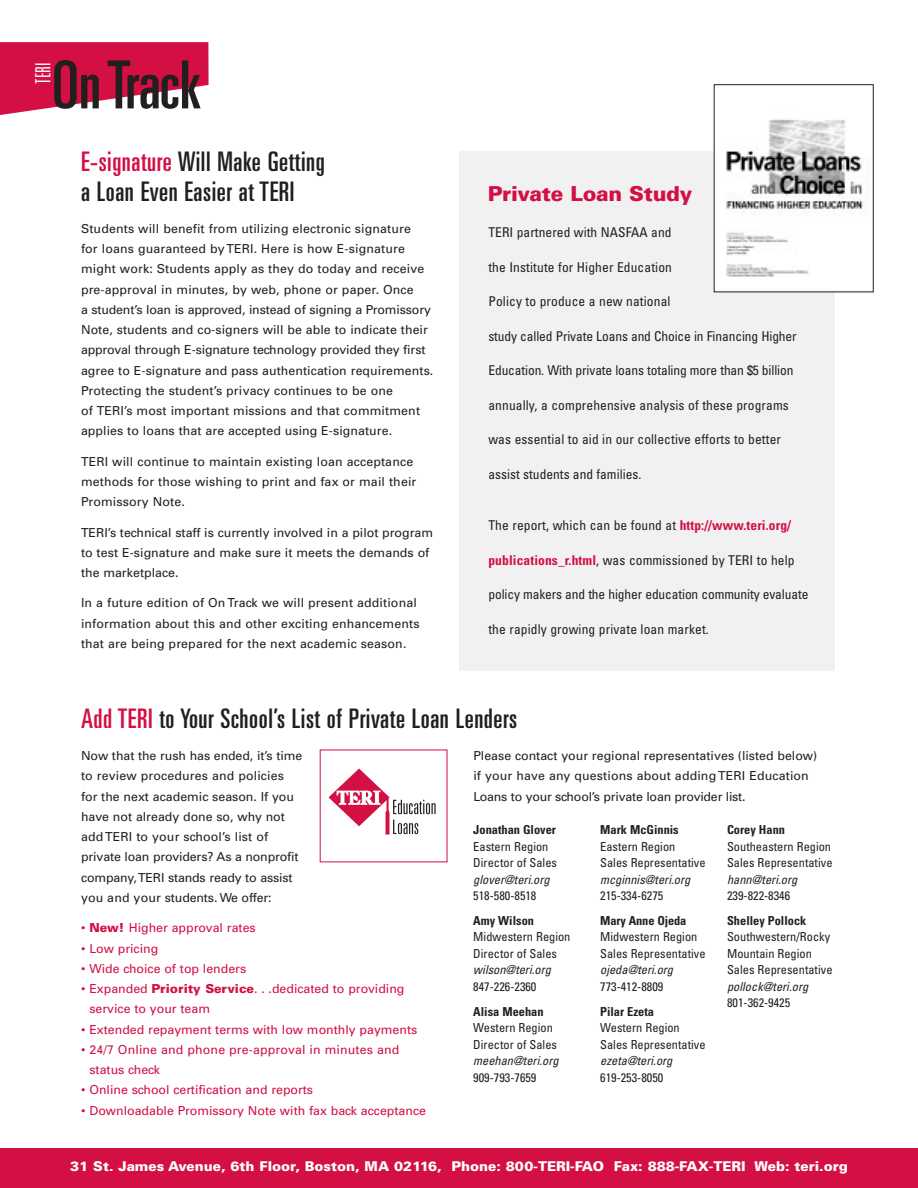
<style>
.page{position:relative;width:918px;height:1188px;background:#fff}
.page>*{position:absolute;margin:0;border:0;box-sizing:border-box;transform-origin:0 0}
.t1{font:ultra-condensed 66.3px "Univers";color:#231f1f}
.t2{font:ultra-condensed 27px/30px "Univers";letter-spacing:.02em;color:#231f1f}
.t3{font:300 ultra-condensed 21px "Univers";color:#fff}
.t4{font:900 20.7px "Univers";letter-spacing:-.015em;color:#d30f44}
.t5{font:condensed 13.5px "Univers";letter-spacing:.01em;color:#231f1f}
.t6{font:condensed 13.5px "Univers";letter-spacing:-.01em;color:#231f1f}
.t7{font:900 13.5px "Univers";color:#fff}
.t8{font:12.3px/20.2px "Univers";letter-spacing:.01em;color:#231f1f}
.t9{font:condensed 12.3px/16.5px "Univers";color:#231f1f}
.t10{font:12.3px/20.2px "Univers";color:#d30f44}
.t11{font:italic condensed 12.3px "Univers";color:#231f1f}
.t12{font:700 condensed 12.3px "Univers";color:#231f1f}
.s1{color:#d30f44}
.s2{font-weight:700;color:#d30f44}
.s3{font-weight:900}
</style>
<div class="page">
<div style="left:459px;top:151px;width:375px;height:520px;background:#f1f1f2"></div>
<div style="left:0;top:1148px;width:918px;height:40px;background:#d30f44"></div>
<svg style="left:0;top:42px;width:209px;height:73px"></svg>
<img style="left:716px;top:119px;width:147px;height:171px">
<div style="left:714px;top:84px;width:160px;height:208px;border:1px solid #231f1f"></div>
<svg style="left:328px;top:768px;width:108px;height:67px"></svg>
<h1 class="t1" style="left:52px;top:61px;width:150px">OnTrack</h1>
<h3 class="t3" style="left:35px;top:84px;width:23px;rotate:-90deg">TERI</h3>
<h2 class="t2" style="left:81px;top:149px;width:245px"><span class="s1">E-signature</span> Will Make Getting a Loan Even Easier at TERI</h2>
<p class="t8" style="left:81px;top:219px;width:354px">Students will benefit from utilizing electronic signature<br>for loans guaranteed by TERI. Here is how E-signature might work: Students apply as they do today and receive pre-approval in minutes, by web, phone or paper. Once<br>a student’s loan is approved, instead of signing a Promissory Note, students and co-signers will be able to indicate their approval through E-signature technology provided they first agree to E-signature and pass authentication requirements.<br>Protecting the student’s privacy continues to be one<br>of TERI’s most important missions and that commitment applies to loans that are accepted using E-signature.</p>
<p class="t8" style="left:81px;top:452px;width:337px">TERI will continue to maintain existing loan acceptance methods for those wishing to print and fax or mail their<br>Promissory Note.</p>
<p class="t8" style="left:81px;top:523px;width:354px">TERI’s technical staff is currently involved in a pilot program to test E-signature and make sure it meets the demands of the marketplace.</p>
<p class="t8" style="left:81px;top:594px;width:340px">In a future edition of On Track we will present additional information about this and other exciting enhancements that are being prepared for the next academic season.</p>
<h3 class="t4" style="left:488px;top:186px;width:206px">Private Loan Study</h3>
<p class="t5" style="left:488px;top:227px;width:185px">TERI partnered with NASFAA and</p>
<p class="t5" style="left:488px;top:262px;width:185px">the Institute for Higher Education</p>
<p class="t5" style="left:488px;top:296px;width:184px">Policy to produce a new national</p>
<p class="t6" style="left:488px;top:331px;width:310px">study called Private Loans and Choice in Financing Higher</p>
<p class="t6" style="left:488px;top:365px;width:307px">Education. With private loans totaling more than $5 billion</p>
<p class="t5" style="left:488px;top:400px;width:302px">annually, a comprehensive analysis of these programs</p>
<p class="t5" style="left:488px;top:434px;width:294px">was essential to aid in our collective efforts to better</p>
<p class="t5" style="left:488px;top:469px;width:155px">assist students and families.</p>
<p class="t5" style="left:488px;top:521px;width:304px">The report, which can be found at <span class="s2">http://www.teri.org/</span></p>
<p class="t5" style="left:488px;top:555px;width:308px"><span class="s2">publications_r.html</span>, was commissioned by TERI to help</p>
<p class="t6" style="left:488px;top:590px;width:322px">policy makers and the higher education community evaluate</p>
<p class="t5" style="left:488px;top:624px;width:222px">the rapidly growing private loan market.</p>
<h2 class="t2" style="left:81px;top:706px;width:438px"><span class="s1">Add TERI</span> to Your School’s List of Private Loan Lenders</h2>
<p class="t8" style="left:81px;top:747px;width:223px">Now that the rush has ended, it’s time to review procedures and policies for the next academic season. If you have not already done so, why not add TERI to your school’s list of private loan providers? As a nonprofit company, TERI stands ready to assist you and your students. We offer:</p>
<p class="t10" style="left:81px;top:919px;width:176px">• <span class="s3">New!</span> Higher approval rates</p>
<p class="t10" style="left:81px;top:939px;width:79px">• Low pricing</p>
<p class="t10" style="left:81px;top:959px;width:167px">• Wide choice of top lenders</p>
<p class="t10" style="left:89px;top:980px;width:317px;text-indent:-8px">• Expanded <span class="s3">Priority Service</span>. . .dedicated to providing service to your team</p>
<p class="t10" style="left:81px;top:1020px;width:338px">• Extended repayment terms with low monthly payments</p>
<p class="t10" style="left:89px;top:1040px;width:311px;text-indent:-8px">• 24/7 Online and phone pre-approval in minutes and status check</p>
<p class="t10" style="left:81px;top:1081px;width:233px">• Online school certification and reports</p>
<p class="t10" style="left:81px;top:1101px;width:347px">• Downloadable Promissory Note with fax back acceptance</p>
<p class="t8" style="left:473px;top:747px;width:345px">Please contact your regional representatives (listed below) if your have any questions about adding TERI Education<br>Loans to your school’s private loan provider list.</p>
<p class="t12" style="left:473px;top:825px;width:84px">Jonathan Glover</p>
<p class="t9" style="left:473px;top:839px;width:85px">Eastern Region<br>Director of Sales</p>
<p class="t11" style="left:473px;top:875px;width:78px">glover@teri.org</p>
<p class="t9" style="left:473px;top:889px;width:65px">518-580-8518</p>
<p class="t12" style="left:473px;top:916px;width:62px">Amy Wilson</p>
<p class="t9" style="left:473px;top:930px;width:99px">Midwestern Region<br>Director of Sales</p>
<p class="t11" style="left:473px;top:966px;width:79px">wilson@teri.org</p>
<p class="t9" style="left:473px;top:979px;width:65px">847-226-2360</p>
<p class="t12" style="left:473px;top:1007px;width:72px">Alisa Meehan</p>
<p class="t9" style="left:473px;top:1021px;width:85px">Western Region<br>Director of Sales</p>
<p class="t11" style="left:473px;top:1056px;width:87px">meehan@teri.org</p>
<p class="t9" style="left:473px;top:1070px;width:65px">909-793-7659</p>
<p class="t12" style="left:727px;top:825px;width:60px">Corey Hann</p>
<p class="t9" style="left:727px;top:839px;width:107px">Southeastern Region<br>Sales Representative</p>
<p class="t11" style="left:727px;top:875px;width:72px">hann@teri.org</p>
<p class="t9" style="left:727px;top:889px;width:65px">239-822-8346</p>
<p class="t12" style="left:727px;top:916px;width:81px">Shelley Pollock</p>
<p class="t9" style="left:727px;top:930px;width:107px">Southwestern/Rocky<br>Mountain Region<br>Sales Representative</p>
<p class="t11" style="left:727px;top:982px;width:83px">pollock@teri.org</p>
<p class="t9" style="left:727px;top:996px;width:65px">801-362-9425</p>
<p class="t12" style="left:600px;top:825px;width:80px">Mark McGinnis</p>
<p class="t9" style="left:600px;top:839px;width:107px">Eastern Region<br>Sales Representative</p>
<p class="t11" style="left:600px;top:875px;width:92px">mcginnis@teri.org</p>
<p class="t9" style="left:600px;top:889px;width:65px">215-334-6275</p>
<p class="t12" style="left:600px;top:916px;width:88px">Mary Anne Ojeda</p>
<p class="t9" style="left:600px;top:930px;width:107px">Midwestern Region<br>Sales Representative</p>
<p class="t11" style="left:600px;top:966px;width:74px">ojeda@teri.org</p>
<p class="t9" style="left:600px;top:979px;width:65px">773-412-8809</p>
<p class="t12" style="left:600px;top:1007px;width:55px">Pilar Ezeta</p>
<p class="t9" style="left:600px;top:1021px;width:107px">Western Region<br>Sales Representative</p>
<p class="t11" style="left:600px;top:1056px;width:74px">ezeta@teri.org</p>
<p class="t9" style="left:600px;top:1070px;width:65px">619-253-8050</p>
<p class="t7" style="left:70px;top:1161px;width:779px">31 St. James Avenue, 6th Floor, Boston, MA 02116, Phone: 800-TERI-FAO Fax: 888-FAX-TERI Web: teri.org</p>
</div>
